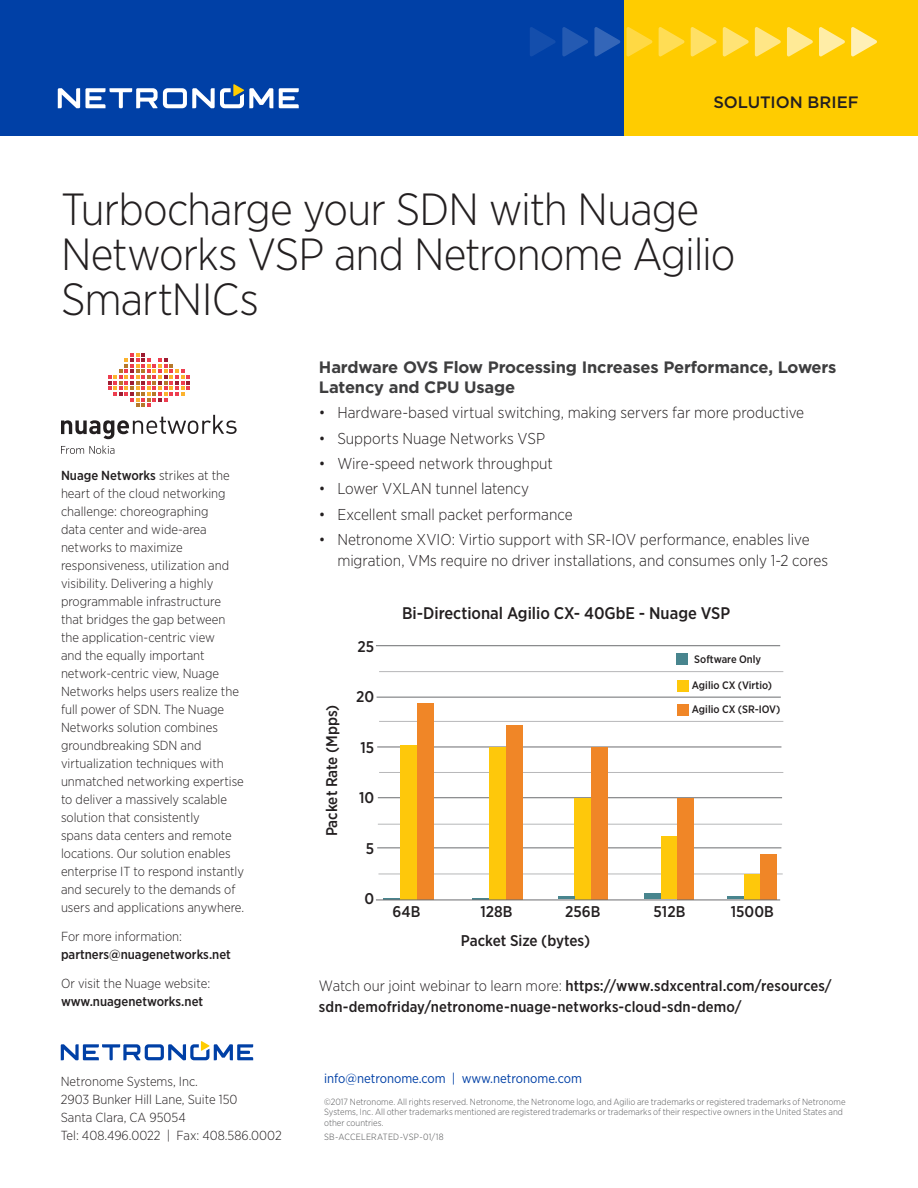
<style>
.page{position:relative;width:918px;height:1188px;background:#fff}
.page>*{position:absolute;margin:0;border:0;box-sizing:border-box;transform-origin:0 0}
.t1{font:300 45px/45px "Gotham Narrow";letter-spacing:-.02em;color:#231f20}
.t2{font:500 16.8px "Gotham Narrow";color:#231f20}
.t3{font:700 16.5px/19.5px "Gotham";letter-spacing:-.01em;color:#3e3e3f}
.t4{font:500 16.5px "Gotham";color:#231f20}
.t5{font:300 15.75px/21px "Gotham Narrow";color:#231f20}
.t6{font:500 15.45px "Gotham Narrow";color:#231f20}
.t7{font:500 15px/21px "Gotham Narrow";letter-spacing:.005em;color:#231f20}
.t8{font:300 13.2px/18px "Gotham Narrow";color:#231f20}
.t9{font:500 13.2px "Gotham Narrow";color:#231f20}
.t10{font:13.2px "Gotham Narrow";color:#0040a6}
.t11{font:500 10.8px "Gotham Narrow";color:#231f20}
.t12{font:300 9px/10.5px "Gotham Narrow";letter-spacing:.005em;color:#57585a}
.t13{font:300 9px "Gotham Narrow";letter-spacing:.02em;color:#4e4f50}
.s1{font-weight:500}
.s2{font-weight:300}
</style>
<div class="page">
<div style="left:0;top:0;width:624px;height:136px;background:#0040a6"></div>
<div style="left:624px;top:0;width:294px;height:136px;background:#fc0"></div>
<svg style="left:851px;top:27px;width:26px;height:29px"></svg>
<svg style="left:819px;top:27px;width:26px;height:29px"></svg>
<svg style="left:787px;top:27px;width:26px;height:29px"></svg>
<svg style="left:755px;top:27px;width:26px;height:29px"></svg>
<svg style="left:723px;top:27px;width:26px;height:29px"></svg>
<svg style="left:691px;top:27px;width:26px;height:29px"></svg>
<svg style="left:659px;top:27px;width:25px;height:29px"></svg>
<svg style="left:627px;top:27px;width:25px;height:29px"></svg>
<svg style="left:594px;top:27px;width:26px;height:29px"></svg>
<svg style="left:562px;top:27px;width:26px;height:29px"></svg>
<svg style="left:530px;top:27px;width:25px;height:29px"></svg>
<svg style="left:279px;top:88px;width:20px;height:20px"></svg>
<svg style="left:58px;top:84px;width:215px;height:24px"></svg>
<svg style="left:61px;top:1041px;width:192px;height:19px"></svg>
<hr style="left:377px;top:847px;width:404px;height:1px;background:#6c6d70">
<hr style="left:378px;top:797px;width:404px;height:1px;background:#6c6d70">
<hr style="left:377px;top:746px;width:404px;height:1px;background:#6c6d70">
<hr style="left:379px;top:671px;width:404px;height:1px;background:#6c6d70">
<hr style="left:379px;top:721px;width:404px;height:1px;background:#6c6d70">
<hr style="left:379px;top:772px;width:404px;height:1px;background:#6c6d70">
<hr style="left:378px;top:824px;width:404px;height:1px;background:#6c6d70">
<hr style="left:378px;top:873px;width:405px;height:1px;background:#6c6d70">
<hr style="left:377px;top:697px;width:404px;height:1px;background:#6c6d70">
<hr style="left:376px;top:645px;width:404px;height:1px;background:#6c6d70">
<div style="left:744px;top:874px;width:17px;height:25px;background:#fec80b"></div>
<div style="left:760px;top:854px;width:17px;height:45px;background:#f08627"></div>
<hr style="left:727px;top:896px;width:17px;height:3px;background:#48858e">
<div style="left:661px;top:836px;width:17px;height:63px;background:#fec80b"></div>
<div style="left:678px;top:798px;width:16px;height:101px;background:#f08627"></div>
<div style="left:644px;top:894px;width:17px;height:5px;background:#48858e"></div>
<div style="left:575px;top:798px;width:16px;height:102px;background:#fec80b"></div>
<div style="left:591px;top:747px;width:17px;height:153px;background:#f08627"></div>
<svg style="left:558px;top:897px;width:17px;height:2px"></svg>
<div style="left:489px;top:747px;width:17px;height:153px;background:#fec80b"></div>
<div style="left:506px;top:725px;width:17px;height:174px;background:#f08627"></div>
<svg style="left:472px;top:898px;width:17px;height:1px"></svg>
<div style="left:400px;top:745px;width:17px;height:155px;background:#fec80b"></div>
<svg style="left:383px;top:898px;width:17px;height:1px"></svg>
<div style="left:417px;top:703px;width:17px;height:196px;background:#f08627"></div>
<div style="left:676px;top:653px;width:12px;height:12px;background:#48858e"></div>
<div style="left:677px;top:680px;width:11px;height:11px;background:#fec80b"></div>
<div style="left:677px;top:704px;width:11px;height:11px;background:#f08627"></div>
<hr style="left:376px;top:899px;width:404px;height:1px;background:#6c6d70">
<svg style="left:108px;top:353px;width:82px;height:54px"></svg>
<svg style="left:61px;top:415px;width:176px;height:24px"></svg>
<svg style="left:61px;top:445px;width:53px;height:9px"></svg>
<p class="t4" style="left:714px;top:92px;width:147px">SOLUTION BRIEF</p>
<h1 class="t1" style="left:61px;top:186px;width:676px">Turbocharge your SDN with Nuage<br>Networks VSP and Netronome Agilio<br>SmartNICs</h1>
<p class="t8" style="left:61px;top:466px;width:185px"><span class="s1">Nuage Networks</span> strikes at the heart of the cloud networking challenge: choreographing<br>data center and wide-area networks to maximize responsiveness, utilization and visibility. Delivering a highly programmable infrastructure that bridges the gap between the application-centric view<br>and the equally important network-centric view, Nuage<br>Networks helps users realize the full power of SDN. The Nuage<br>Networks solution combines groundbreaking SDN and virtualization techniques with unmatched networking expertise to deliver a massively scalable solution that consistently<br>spans data centers and remote locations. Our solution enables enterprise IT to respond instantly and securely to the demands of users and applications anywhere.</p>
<p class="t8" style="left:61px;top:927px;width:123px">For more information:</p>
<p class="t9" style="left:61px;top:946px;width:171px">partners@nuagenetworks.net</p>
<p class="t8" style="left:61px;top:974px;width:151px">Or visit the Nuage website:</p>
<p class="t9" style="left:61px;top:993px;width:144px">www.nuagenetworks.net</p>
<p class="t8" style="left:61px;top:1072px;width:222px">Netronome Systems, Inc.<br>2903 Bunker Hill Lane, Suite 150<br>Santa Clara, CA 95054<br>Tel: 408.496.0022 | Fax: 408.586.0002</p>
<p class="t3" style="left:319px;top:358px;width:519px">Hardware OVS Flow Processing Increases Performance, Lowers<br>Latency and CPU Usage</p>
<p class="t5" style="left:319px;top:402px;width:487px">• Hardware-based virtual switching, making servers far more productive</p>
<p class="t5" style="left:319px;top:427px;width:228px">• Supports Nuage Networks VSP</p>
<p class="t5" style="left:319px;top:453px;width:235px">• Wire-speed network throughput</p>
<p class="t5" style="left:319px;top:478px;width:212px">• Lower VXLAN tunnel latency</p>
<p class="t5" style="left:319px;top:503px;width:255px">• Excellent small packet performance</p>
<p class="t5" style="left:337px;top:529px;width:492px;text-indent:-18px">• Netronome XVIO: Virtio support with SR-IOV performance, enables live migration, VMs require no driver installations, and consumes only 1-2 cores</p>
<p class="t6" style="left:322px;top:836px;width:133px;rotate:-90deg">Packet Rate (Mpps)</p>
<p class="t6" style="left:358px;top:637px;width:18px">25</p>
<p class="t6" style="left:356px;top:687px;width:20px">20</p>
<p class="t6" style="left:361px;top:738px;width:15px">15</p>
<p class="t6" style="left:359px;top:788px;width:17px">10</p>
<p class="t6" style="left:366px;top:838px;width:10px">5</p>
<p class="t6" style="left:365px;top:889px;width:11px">0</p>
<p class="t2" style="left:402px;top:602px;width:330px">Bi-Directional Agilio CX- 40GbE - Nuage VSP</p>
<p class="t11" style="left:694px;top:653px;width:68px">Software Only</p>
<p class="t11" style="left:692px;top:678px;width:82px">Agilio CX (Virtio)</p>
<p class="t11" style="left:692px;top:702px;width:90px">Agilio CX (SR-IOV)</p>
<p class="t6" style="left:393px;top:901px;width:29px">64B</p>
<p class="t6" style="left:481px;top:902px;width:33px">128B</p>
<p class="t6" style="left:565px;top:902px;width:37px">256B</p>
<p class="t6" style="left:654px;top:902px;width:33px">512B</p>
<p class="t6" style="left:731px;top:902px;width:44px">1500B</p>
<p class="t6" style="left:461px;top:931px;width:131px">Packet Size (bytes)</p>
<p class="t7" style="left:319px;top:975px;width:514px"><span class="s2">Watch our joint webinar to learn more:</span> https://www.sdxcentral.com/resources/ sdn-demofriday/netronome-nuage-networks-cloud-sdn-demo/</p>
<p class="t10" style="left:324px;top:1070px;width:259px">info@netronome.com | www.netronome.com</p>
<p class="t12" style="left:324px;top:1096px;width:523px">©2017 Netronome. All rights reserved. Netronome, the Netronome logo, and Agilio are trademarks or registered trademarks of Netronome<br>Systems, Inc. All other trademarks mentioned are registered trademarks or trademarks of their respective owners in the United States and other countries.</p>
<p class="t13" style="left:324px;top:1131px;width:121px">SB-ACCELERATED-VSP-01/18</p>
</div>
